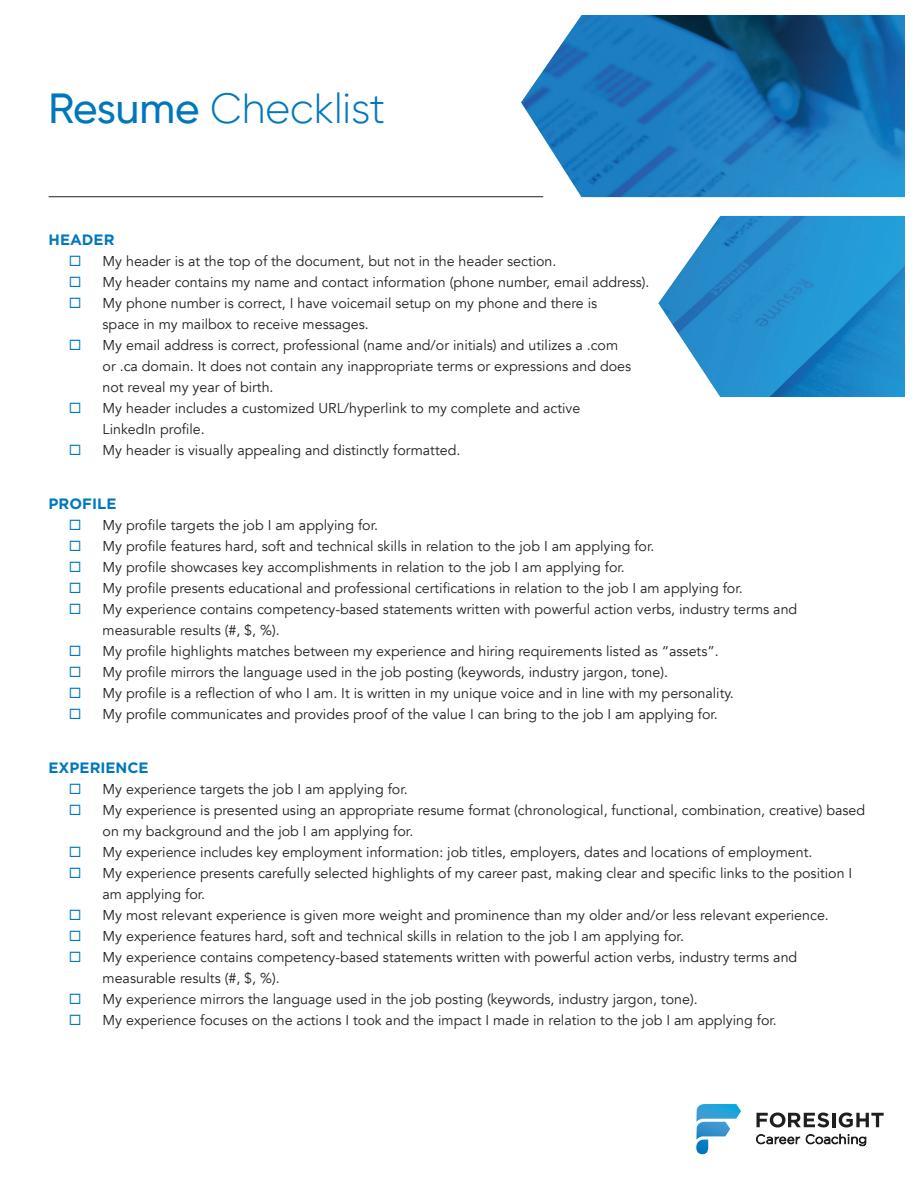
<style>
.page{position:relative;width:918px;height:1188px;background:#fff}
.page>*{position:absolute;margin:0;border:0;box-sizing:border-box;transform-origin:0 0}
.t1{font:300 42px "Gilroy";color:#0077bd}
.t2{font:700 15px "Gotham";color:#0077bd}
.t3{font:14.25px/21px "Avenir";color:#231f20}
.s1{font-weight:500}
.s2{color:#0077bd}
</style>
<div class="page">
<hr style="left:49px;top:196px;width:494px;height:1px;background:#231f20">
<svg style="left:756px;top:1113px;width:73px;height:14px"></svg>
<hr style="left:832px;top:1113px;width:4px;height:14px;background:#1e2020">
<svg style="left:839px;top:1113px;width:45px;height:14px"></svg>
<svg style="left:756px;top:1134px;width:44px;height:10px"></svg>
<svg style="left:806px;top:1134px;width:60px;height:12px"></svg>
<svg style="left:696px;top:1104px;width:45px;height:50px"></svg>
<img style="left:521px;top:15px;width:383px;height:382px">
<h1 class="t1" style="left:49px;top:83px;width:338px"><span class="s1">Resume</span> Checklist</h1>
<p class="t2" style="left:49px;top:231px;width:67px">HEADER</p>
<p class="t3" style="left:69px;top:251px;width:489px"><span class="s2">◻</span> My header is at the top of the document, but not in the header section.</p>
<p class="t3" style="left:69px;top:272px;width:582px"><span class="s2">◻</span> My header contains my name and contact information (phone number, email address).</p>
<p class="t3" style="left:103px;top:293px;width:496px;text-indent:-34px"><span class="s2">◻</span> My phone number is correct, I have voicemail setup on my phone and there is space in my mailbox to receive messages.</p>
<p class="t3" style="left:103px;top:335px;width:530px;text-indent:-34px"><span class="s2">◻</span> My email address is correct, professional (name and/or initials) and utilizes a .com or .ca domain. It does not contain any inappropriate terms or expressions and does not reveal my year of birth.</p>
<p class="t3" style="left:103px;top:398px;width:479px;text-indent:-34px"><span class="s2">◻</span> My header includes a customized URL/hyperlink to my complete and active<br>LinkedIn profile.</p>
<p class="t3" style="left:69px;top:440px;width:393px"><span class="s2">◻</span> My header is visually appealing and distinctly formatted.</p>
<p class="t2" style="left:49px;top:495px;width:69px">PROFILE</p>
<p class="t3" style="left:69px;top:515px;width:311px"><span class="s2">◻</span> My profile targets the job I am applying for.</p>
<p class="t3" style="left:69px;top:536px;width:587px"><span class="s2">◻</span> My profile features hard, soft and technical skills in relation to the job I am applying for.</p>
<p class="t3" style="left:69px;top:557px;width:558px"><span class="s2">◻</span> My profile showcases key accomplishments in relation to the job I am applying for.</p>
<p class="t3" style="left:69px;top:578px;width:675px"><span class="s2">◻</span> My profile presents educational and professional certifications in relation to the job I am applying for.</p>
<p class="t3" style="left:103px;top:599px;width:696px;text-indent:-34px"><span class="s2">◻</span> My experience contains competency-based statements written with powerful action verbs, industry terms and measurable results (#, $, %).</p>
<p class="t3" style="left:69px;top:641px;width:651px"><span class="s2">◻</span> My profile highlights matches between my experience and hiring requirements listed as “assets”.</p>
<p class="t3" style="left:69px;top:662px;width:601px"><span class="s2">◻</span> My profile mirrors the language used in the job posting (keywords, industry jargon, tone).</p>
<p class="t3" style="left:69px;top:683px;width:667px"><span class="s2">◻</span> My profile is a reflection of who I am. It is written in my unique voice and in line with my personality.</p>
<p class="t3" style="left:69px;top:704px;width:651px"><span class="s2">◻</span> My profile communicates and provides proof of the value I can bring to the job I am applying for.</p>
<p class="t2" style="left:49px;top:759px;width:102px">EXPERIENCE</p>
<p class="t3" style="left:69px;top:779px;width:340px"><span class="s2">◻</span> My experience targets the job I am applying for.</p>
<p class="t3" style="left:103px;top:800px;width:764px;text-indent:-34px"><span class="s2">◻</span> My experience is presented using an appropriate resume format (chronological, functional, combination, creative) based on my background and the job I am applying for.</p>
<p class="t3" style="left:69px;top:842px;width:745px"><span class="s2">◻</span> My experience includes key employment information: job titles, employers, dates and locations of employment.</p>
<p class="t3" style="left:103px;top:863px;width:751px;text-indent:-34px"><span class="s2">◻</span> My experience presents carefully selected highlights of my career past, making clear and specific links to the position I am applying for.</p>
<p class="t3" style="left:69px;top:905px;width:762px"><span class="s2">◻</span> My most relevant experience is given more weight and prominence than my older and/or less relevant experience.</p>
<p class="t3" style="left:69px;top:926px;width:617px"><span class="s2">◻</span> My experience features hard, soft and technical skills in relation to the job I am applying for.</p>
<p class="t3" style="left:103px;top:947px;width:696px;text-indent:-34px"><span class="s2">◻</span> My experience contains competency-based statements written with powerful action verbs, industry terms and measurable results (#, $, %).</p>
<p class="t3" style="left:69px;top:989px;width:630px"><span class="s2">◻</span> My experience mirrors the language used in the job posting (keywords, industry jargon, tone).</p>
<p class="t3" style="left:69px;top:1010px;width:709px"><span class="s2">◻</span> My experience focuses on the actions I took and the impact I made in relation to the job I am applying for.</p>
</div>
